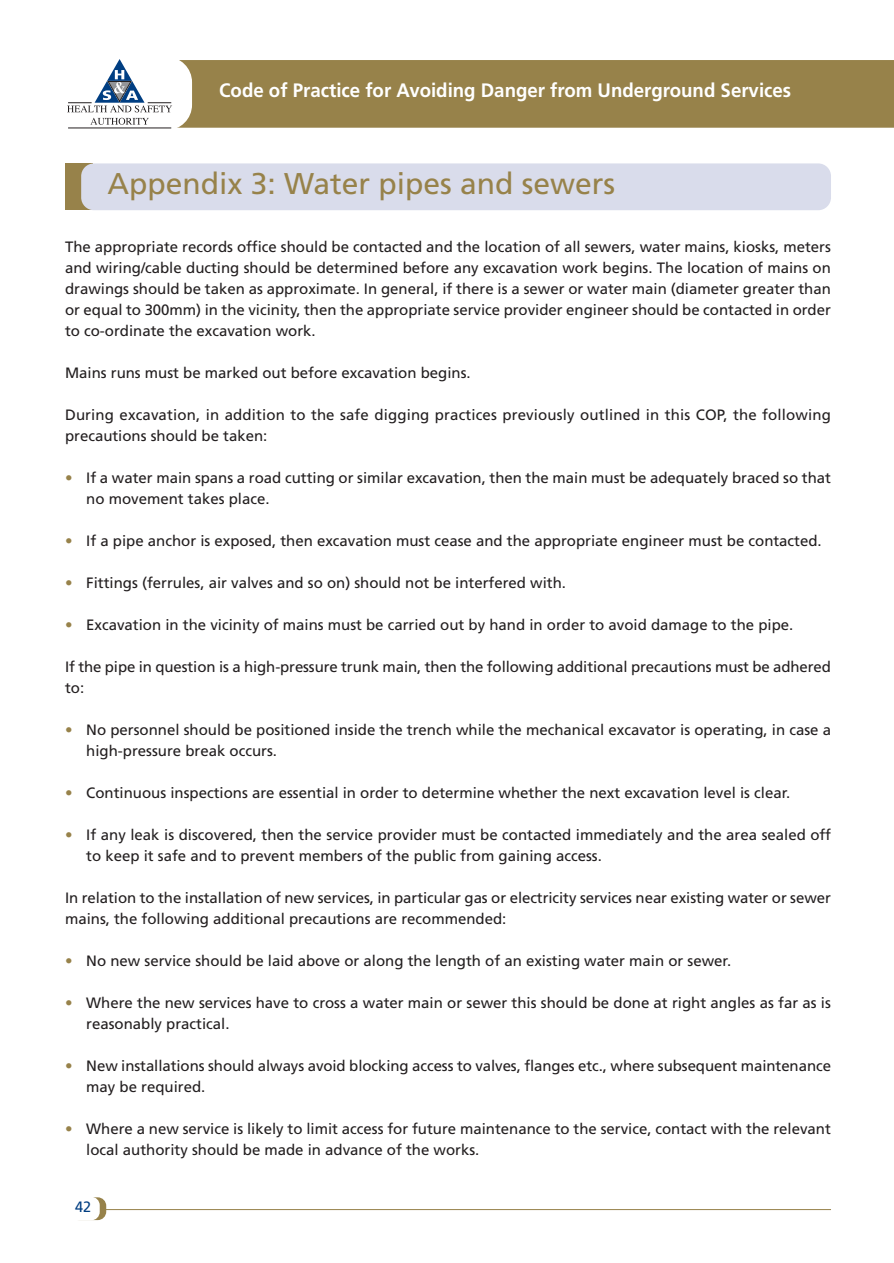
<style>
.page{position:relative;width:894px;height:1263px;background:#fff}
.page>*{position:absolute;margin:0;border:0;box-sizing:border-box;transform-origin:0 0}
.t1{font:30px "Frutiger";color:#97824a}
.t2{font:700 19.5px "Frutiger";color:#fff;scale:.96 1}
.t3{font:15px/21px "Frutiger";color:#231f20}
.t4{font:15px "Frutiger";color:#003e82;scale:.96 1}
.s1{color:#97824a}
</style>
<div class="page">
<div style="left:65px;top:163px;width:28px;height:47px;background:#97824a"></div>
<div style="left:81px;top:163px;width:749px;height:47px;background:#d9dceb;border-radius:13px"></div>
<div style="left:178px;top:60px;width:715px;height:68px;background:#97824a"></div>
<div style="left:70px;top:1197px;width:36px;height:23px;background:#97824a;border-radius:9px"></div>
<div style="left:49px;top:57px;width:143px;height:73px;background:#fff;border-radius:26px"></div>
<svg style="left:67px;top:59px;width:105px;height:53px"></svg>
<svg style="left:90px;top:118px;width:59px;height:7px"></svg>
<hr style="left:68px;top:128px;width:103px;height:1px;background:#231f20">
<div style="left:65px;top:1197px;width:35px;height:23px;background:#fff;border-radius:9px"></div>
<hr style="left:105px;top:1209px;width:725px;height:1px;background:#97824a">
<h2 class="t2" style="left:219px;top:82px;width:597px">Code of Practice for Avoiding Danger from Underground Services</h2>
<h1 class="t1" style="left:107px;top:172px;width:509px">Appendix 3: Water pipes and sewers</h1>
<p class="t3" style="left:65px;top:237px;width:767px;text-align:justify">The appropriate records office should be contacted and the location of all sewers, water mains, kiosks, meters and wiring/cable ducting should be determined before any excavation work begins. The location of mains on drawings should be taken as approximate. In general, if there is a sewer or water main (diameter greater than or equal to 300mm) in the vicinity, then the appropriate service provider engineer should be contacted in order to co-ordinate the excavation work.</p>
<p class="t3" style="left:65px;top:363px;width:407px">Mains runs must be marked out before excavation begins.</p>
<p class="t3" style="left:65px;top:405px;width:767px">During excavation, in addition to the safe digging practices previously outlined in this COP, the following precautions should be taken:</p>
<p class="t3" style="left:86px;top:468px;width:746px;text-indent:-21px"><span class="s1">•</span> If a water main spans a road cutting or similar excavation, then the main must be adequately braced so that no movement takes place.</p>
<p class="t3" style="left:65px;top:531px;width:758px"><span class="s1">•</span> If a pipe anchor is exposed, then excavation must cease and the appropriate engineer must be contacted.</p>
<p class="t3" style="left:65px;top:573px;width:502px"><span class="s1">•</span> Fittings (ferrules, air valves and so on) should not be interfered with.</p>
<p class="t3" style="left:65px;top:615px;width:729px"><span class="s1">•</span> Excavation in the vicinity of mains must be carried out by hand in order to avoid damage to the pipe.</p>
<p class="t3" style="left:65px;top:657px;width:767px">If the pipe in question is a high-pressure trunk main, then the following additional precautions must be adhered to:</p>
<p class="t3" style="left:86px;top:720px;width:746px;text-indent:-21px"><span class="s1">•</span> No personnel should be positioned inside the trench while the mechanical excavator is operating, in case a high-pressure break occurs.</p>
<p class="t3" style="left:65px;top:783px;width:726px"><span class="s1">•</span> Continuous inspections are essential in order to determine whether the next excavation level is clear.</p>
<p class="t3" style="left:86px;top:825px;width:746px;text-indent:-21px"><span class="s1">•</span> If any leak is discovered, then the service provider must be contacted immediately and the area sealed off to keep it safe and to prevent members of the public from gaining access.</p>
<p class="t3" style="left:65px;top:888px;width:767px">In relation to the installation of new services, in particular gas or electricity services near existing water or sewer mains, the following additional precautions are recommended:</p>
<p class="t3" style="left:65px;top:951px;width:667px"><span class="s1">•</span> No new service should be laid above or along the length of an existing water main or sewer.</p>
<p class="t3" style="left:86px;top:993px;width:746px;text-indent:-21px"><span class="s1">•</span> Where the new services have to cross a water main or sewer this should be done at right angles as far as is reasonably practical.</p>
<p class="t3" style="left:86px;top:1056px;width:746px;text-indent:-21px"><span class="s1">•</span> New installations should always avoid blocking access to valves, flanges etc., where subsequent maintenance may be required.</p>
<p class="t3" style="left:86px;top:1119px;width:746px;text-indent:-21px"><span class="s1">•</span> Where a new service is likely to limit access for future maintenance to the service, contact with the relevant local authority should be made in advance of the works.</p>
<p class="t4" style="left:75px;top:1201px;width:18px">42</p>
</div>
